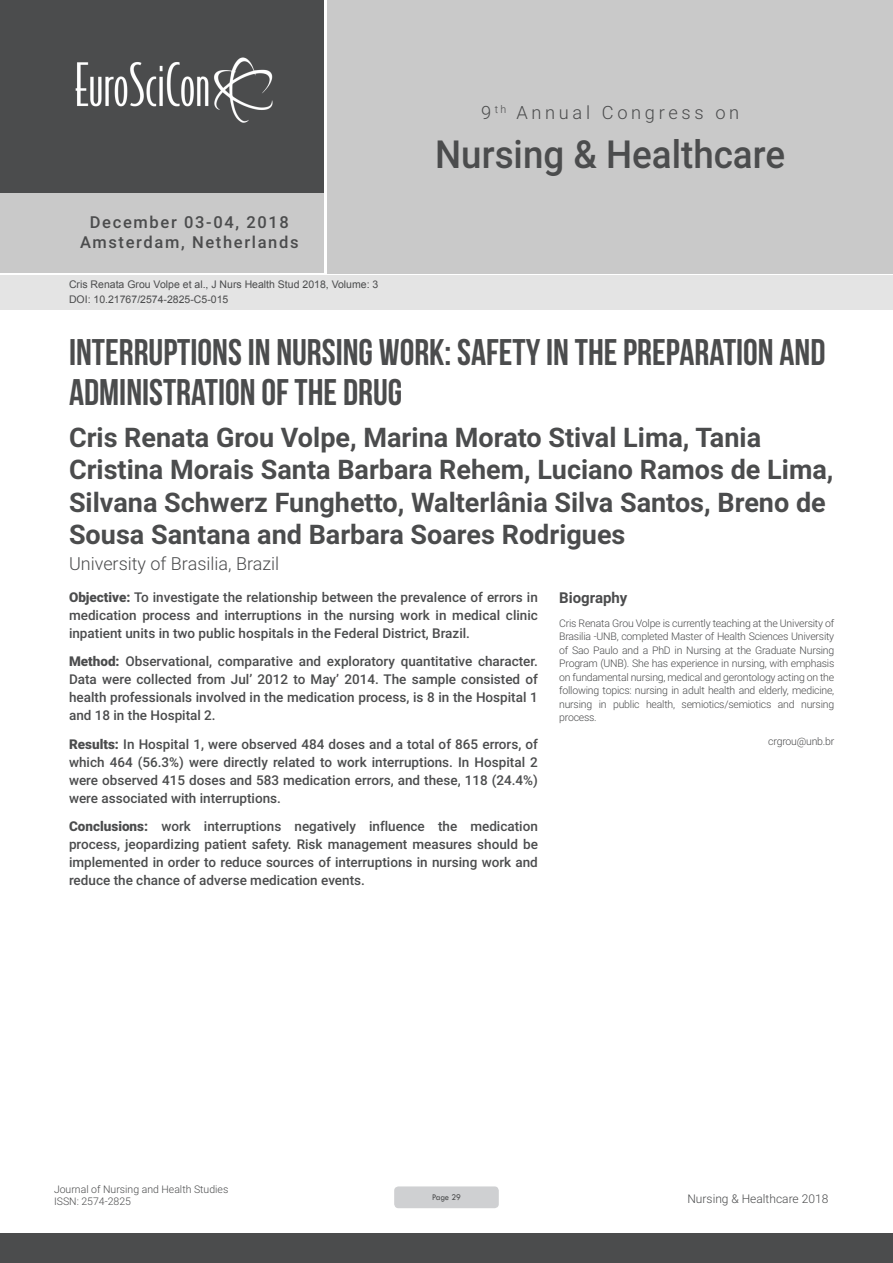
<style>
.page{position:relative;width:893px;height:1263px;background:#fff}
.page>*{position:absolute;margin:0;border:0;box-sizing:border-box;transform-origin:0 0}
.t1{font:500 38.7px "Roboto";color:#4b4c4d;scale:.95 1}
.t2{font:37.05px/40.8px "Bebas Neue";color:#4b4c4d}
.t3{font:700 27px/32.4px "Roboto";color:#4b4c4d}
.t4{font:300 18.3px "Roboto";letter-spacing:.2em;color:#4b4c4d}
.t5{font:300 18px "Roboto";color:#4b4c4d}
.t6{font:500 16.5px/19.8px "Roboto";letter-spacing:.1em;color:#4b4c4d;text-align:center}
.Bio_Heading{font:700 15px "Roboto";color:#4b4c4d}
.Abstract{font:500 13.5px/18px "Roboto";color:#4b4c4d;text-align:justify}
.t7{font:300 12px "Roboto";color:#4b4c4d}
.Biography{font:300 10.5px/13.5px "Roboto";letter-spacing:-.02em;color:#4b4c4d;text-align:justify}
.t8{font:10.5px "Arial";color:#4b4c4d}
.Biography-2{font:300 10.5px/12.6px "Roboto";color:#4b4c4d}
.t9{font:9px "Tw Cen";letter-spacing:-.02em;color:#4b4c4d;scale:.95 1}
.s1{font-weight:900}
</style>
<div class="page">
<div style="left:0;top:0;width:323px;height:193px;background:#4b4c4d"></div>
<div style="left:1px;top:193px;width:323px;height:80px;background:#c9c9c9"></div>
<div style="left:327px;top:0;width:566px;height:273px;background:#c9c9c9"></div>
<img style="left:75px;top:57px;width:198px;height:66px">
<div style="left:0;top:1233px;width:893px;height:30px;background:#4b4c4d"></div>
<div style="left:1px;top:275px;width:892px;height:35px;background:#e4e4e4"></div>
<div style="left:394px;top:1186px;width:105px;height:22px;background:#cfd0d2;border-radius:4px"></div>
<p class="t6" style="left:80px;top:211px;width:220px">December 03-04, 2018<br>Amsterdam, Netherlands</p>
<p class="t8" style="left:69px;top:278px;width:311px">Cris Renata Grou Volpe et al., J Nurs Health Stud 2018, Volume: 3</p>
<p class="t8" style="left:69px;top:292px;width:161px">DOI: 10.21767/2574-2825-C5-015</p>
<h3 class="t4" style="left:481px;top:99px;width:260px">9 <sup>th</sup> Annual Congress on</h3>
<h1 class="t1" style="left:435px;top:127px;width:370px">Nursing &amp; Healthcare</h1>
<p class="t2" style="left:69px;top:331px;width:758px">INTERRUPTIONS IN NURSING WORK: SAFETY IN THE PREPARATION AND<br>ADMINISTRATION OF THE DRUG</p>
<p class="t3" style="left:69px;top:420px;width:766px">Cris Renata Grou Volpe, Marina Morato Stival Lima, Tania Cristina Morais Santa Barbara Rehem, Luciano Ramos de Lima, Silvana Schwerz Funghetto, Walterlânia Silva Santos, Breno de Sousa Santana and Barbara Soares Rodrigues</p>
<p class="t5" style="left:69px;top:551px;width:212px">University of Brasilia, Brazil</p>
<p class="Abstract" style="left:69px;top:587px;width:470px"><span class="s1">Objective:</span> To investigate the relationship between the prevalence of errors in medication process and interruptions in the nursing work in medical clinic inpatient units in two public hospitals in the Federal District, Brazil.</p>
<p class="Abstract" style="left:69px;top:652px;width:470px"><span class="s1">Method:</span> Observational, comparative and exploratory quantitative character.<br>Data were collected from Jul’ 2012 to May’ 2014. The sample consisted of health professionals involved in the medication process, is 8 in the Hospital 1 and 18 in the Hospital 2.</p>
<p class="Abstract" style="left:69px;top:734px;width:470px"><span class="s1">Results:</span> In Hospital 1, were observed 484 doses and a total of 865 errors, of which 464 (56.3%) were directly related to work interruptions. In Hospital 2 were observed 415 doses and 583 medication errors, and these, 118 (24.4%) were associated with interruptions.</p>
<p class="Abstract" style="left:69px;top:817px;width:470px"><span class="s1">Conclusions:</span> work interruptions negatively influence the medication process, jeopardizing patient safety. Risk management measures should be implemented in order to reduce sources of interruptions in nursing work and reduce the chance of adverse medication events.</p>
<p class="Bio_Heading" style="left:559px;top:587px;width:70px">Biography</p>
<p class="Biography" style="left:559px;top:616px;width:277px">Cris Renata Grou Volpe is currently teaching at the University of Brasilia -UNB, completed Master of Health Sciences University of Sao Paulo and a PhD in Nursing at the Graduate Nursing Program (UNB). She has experience in nursing, with emphasis on fundamental nursing, medical and gerontology acting on the following topics: nursing in adult health and elderly, medicine, nursing in public health, semiotics/semiotics and nursing process.</p>
<p class="Biography" style="left:768px;top:734px;width:68px">crgrou@unb.br</p>
<p class="Biography-2" style="left:54px;top:1182px;width:176px">Journal of Nursing and Health Studies<br>ISSN: 2574-2825</p>
<p class="t7" style="left:687px;top:1190px;width:142px">Nursing &amp; Healthcare 2018</p>
<p class="t9" style="left:432px;top:1192px;width:32px">Page 29</p>
</div>
